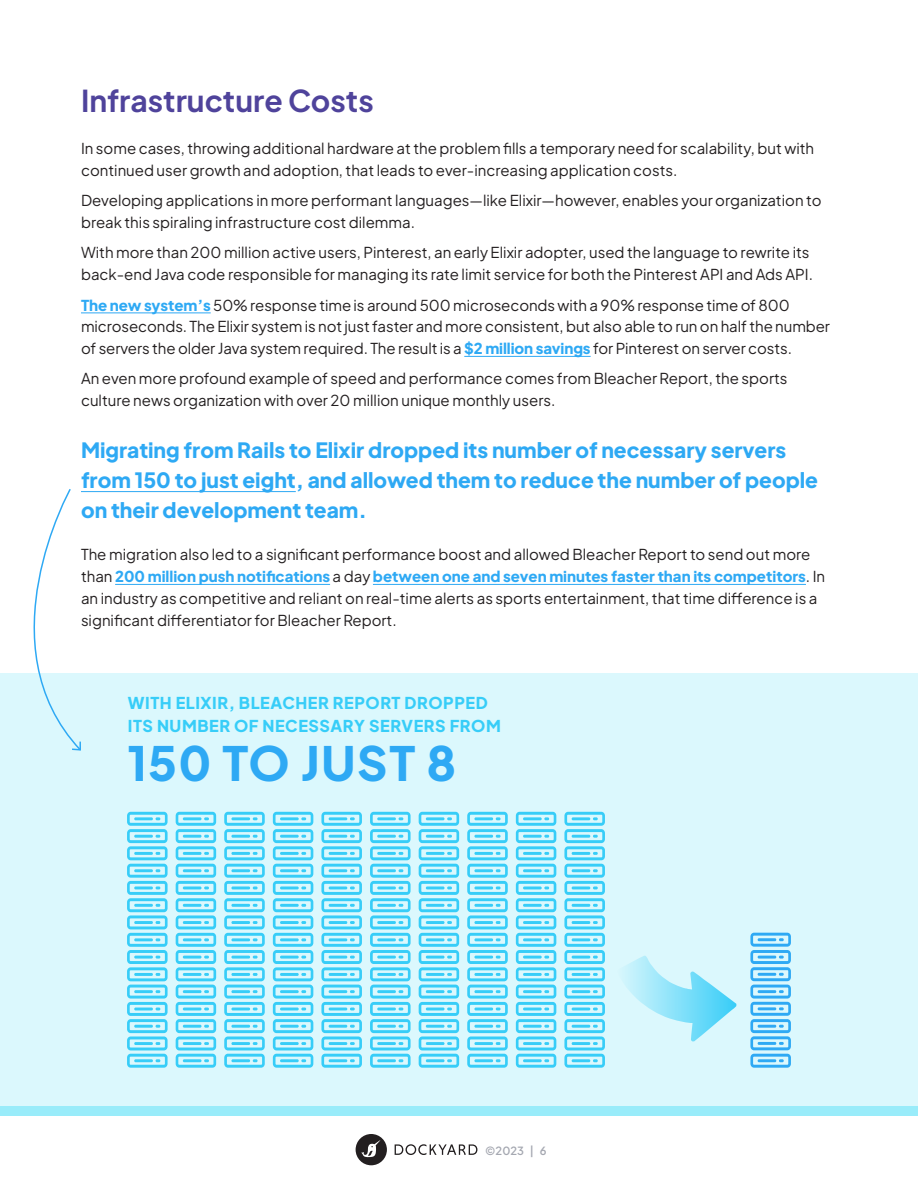
<style>
.page{position:relative;width:918px;height:1188px;background:#fff}
.page>*{position:absolute;margin:0;border:0;box-sizing:border-box;transform-origin:0 0}
.Body_Copy{font:800 47.1px "Plus Jakarta Sans";letter-spacing:.03em;color:#2ea9f4}
.A_Head{font:700 30px "Plus Jakarta Sans";color:#4f439b}
.Pull_Quote{font:800 21px/30px "Plus Jakarta Sans";color:#2ea9f4}
.Body_Copy-2{font:800 16.2px/23.5px "Plus Jakarta Sans";letter-spacing:.035em;color:#37cdf8}
.Body_Copy-3{font:15px/21.8px "Plus Jakarta Sans";color:#231f20}
.t1{font:600 11.25px "Plus Jakarta Sans";color:#a5a8b1}
.s1{font-weight:800;color:#2ea9f4}
</style>
<div class="page">
<svg style="left:356px;top:1134px;width:31px;height:31px"></svg>
<svg style="left:395px;top:1144px;width:82px;height:11px"></svg>
<div style="left:0;top:684px;width:918px;height:432px;background:#99ecfa"></div>
<div style="left:0;top:674px;width:918px;height:432px;background:#dbf8fd"></div>
<hr style="left:81px;top:313px;width:130px;height:1px;background:#2ea9f4">
<hr style="left:464px;top:356px;width:127px;height:1px;background:#2ea9f4">
<hr style="left:81px;top:491px;width:215px;height:1px;background:#2ea9f4">
<hr style="left:115px;top:584px;width:215px;height:1px;background:#2ea9f4">
<hr style="left:373px;top:584px;width:433px;height:1px;background:#2ea9f4">
<svg style="left:624px;top:956px;width:112px;height:85px"></svg>
<svg style="left:750px;top:933px;width:41px;height:135px"></svg>
<svg style="left:127px;top:812px;width:41px;height:256px"></svg>
<svg style="left:176px;top:812px;width:40px;height:256px"></svg>
<svg style="left:224px;top:812px;width:41px;height:256px"></svg>
<svg style="left:273px;top:812px;width:40px;height:256px"></svg>
<svg style="left:321px;top:812px;width:41px;height:256px"></svg>
<svg style="left:370px;top:812px;width:41px;height:256px"></svg>
<svg style="left:419px;top:812px;width:40px;height:256px"></svg>
<svg style="left:467px;top:812px;width:41px;height:256px"></svg>
<svg style="left:516px;top:812px;width:40px;height:256px"></svg>
<svg style="left:564px;top:812px;width:41px;height:256px"></svg>
<svg style="left:0;top:489px;width:82px;height:262px"></svg>
<p class="A_Head" style="left:81px;top:76px;width:294px">Infrastructure Costs</p>
<p class="Body_Copy-3" style="left:81px;top:136px;width:735px">In some cases, throwing additional hardware at the problem fills a temporary need for scalability, but with continued user growth and adoption, that leads to ever-increasing application costs.</p>
<p class="Body_Copy-3" style="left:81px;top:188px;width:742px">Developing applications in more performant languages—like Elixir—however, enables your organization to break this spiraling infrastructure cost dilemma.</p>
<p class="Body_Copy-3" style="left:81px;top:240px;width:733px">With more than 200 million active users, Pinterest, an early Elixir adopter, used the language to rewrite its back-end Java code responsible for managing its rate limit service for both the Pinterest API and Ads API.</p>
<p class="Body_Copy-3" style="left:81px;top:293px;width:751px"><span class="s1">The new system’s</span> 50% response time is around 500 microseconds with a 90% response time of 800 microseconds. The Elixir system is not just faster and more consistent, but also able to run on half the number of servers the older Java system required. The result is a <span class="s1">$2 million savings</span> for Pinterest on server costs.</p>
<p class="Body_Copy-3" style="left:81px;top:366px;width:708px">An even more profound example of speed and performance comes from Bleacher Report, the sports culture news organization with over 20 million unique monthly users.</p>
<p class="Pull_Quote" style="left:81px;top:433px;width:739px">Migrating from Rails to Elixir dropped its number of necessary servers from 150 to just eight, and allowed them to reduce the number of people on their development team.</p>
<p class="Body_Copy-3" style="left:81px;top:542px;width:746px">The migration also led to a significant performance boost and allowed Bleacher Report to send out more than <span class="s1">200 million push notifications</span> a day <span class="s1">between one and seven minutes faster than its competitors</span>. In an industry as competitive and reliant on real-time alerts as sports entertainment, that time difference is a significant differentiator for Bleacher Report.</p>
<p class="Body_Copy-2" style="left:128px;top:689px;width:375px">WITH ELIXIR, BLEACHER REPORT DROPPED<br>ITS NUMBER OF NECESSARY SERVERS FROM</p>
<p class="Body_Copy" style="left:128px;top:725px;width:330px">150 TO JUST 8</p>
<p class="t1" style="left:485px;top:1142px;width:63px">©2023 | 6</p>
</div>
